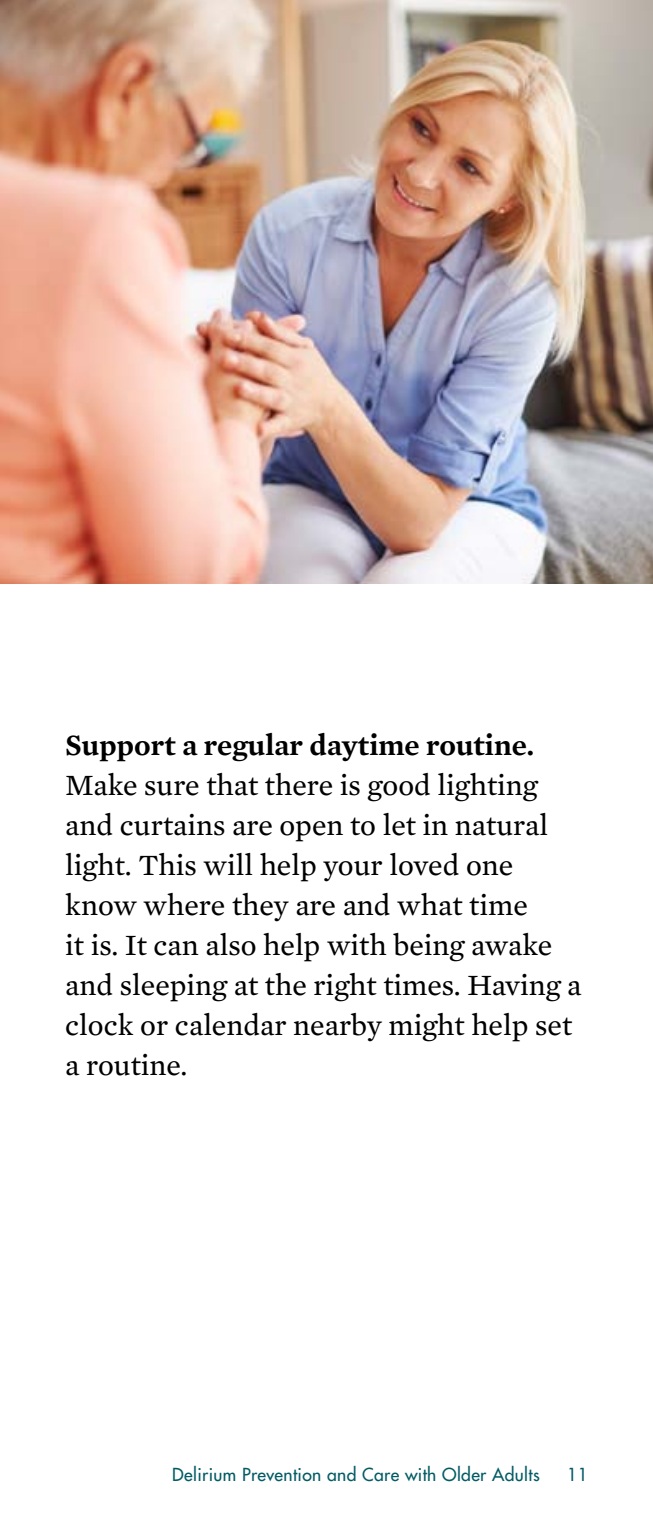
<style>
.page{position:relative;width:653px;height:1530px;background:#fff}
.page>*{position:absolute;margin:0;border:0;box-sizing:border-box;transform-origin:0 0}
.t1{font:30px/40px "Mercury Text G2";color:#000}
.t2{font:600 30px "Mercury Text G2";color:#000}
.t3{font:17.5px "Futura";letter-spacing:.02em;color:#035b64}
</style>
<div class="page">
<img style="left:0;top:0;width:652px;height:583px">
<p class="t2" style="left:65px;top:727px;width:470px">Support a regular daytime routine.</p>
<p class="t1" style="left:65px;top:765px;width:517px">Make sure that there is good lighting and curtains are open to let in natural light. This will help your loved one know where they are and what time<br>it is. It can also help with being awake and sleeping at the right times. Having a clock or calendar nearby might help set a routine.</p>
<p class="t3" style="left:172px;top:1463px;width:369px">Delirium Prevention and Care with Older Adults</p>
<p class="t3" style="left:567px;top:1463px;width:22px">11</p>
</div>
